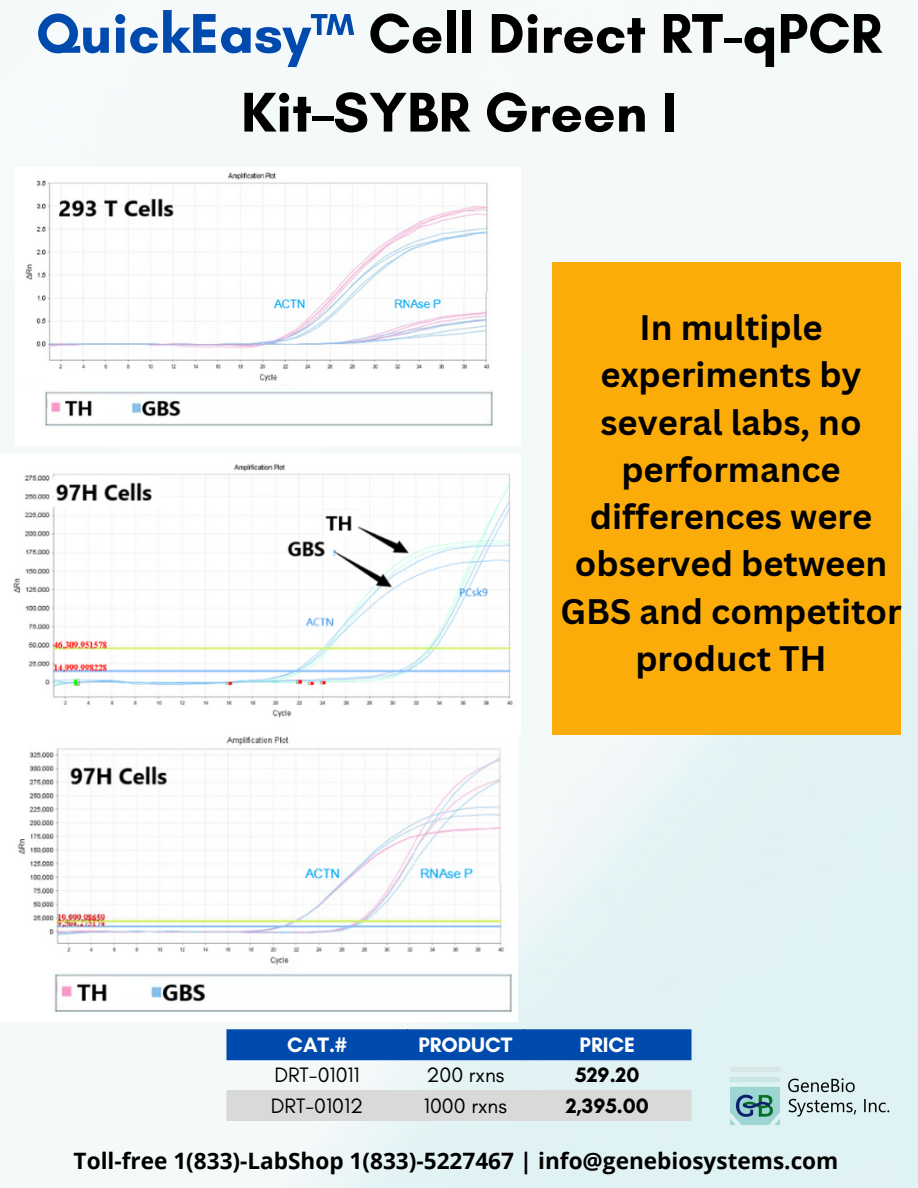
<style>
.page{position:relative;width:918px;height:1188px;background:#fff}
.page>*{position:absolute;margin:0;border:0;box-sizing:border-box;transform-origin:0 0}
.t1{font:700 57px/78.8px "Glacial Indifference";color:#000;text-align:center}
.t2{font:700 34.5px/47.2px "Canva Sans";color:#000;text-align:center}
.t3{font:700 22.65px "Open Sans";color:#000}
.t4{font:21.3px "Glacial Indifference";color:#000}
.t5{font:700 21.3px "Glacial Indifference";color:#fff}
.t6{font:700 21.3px "Glacial Indifference";color:#000}
.s1{color:#004aad}
</style>
<div class="page">
<img style="left:0;top:0;width:918px;height:1188px">
<div style="left:227px;top:1030px;width:464px;height:30px;background:#004aad"></div>
<div style="left:227px;top:1090px;width:464px;height:31px;background:#d9d9d9"></div>
<img style="left:704px;top:1056px;width:197px;height:80px">
<img style="left:15px;top:168px;width:505px;height:278px">
<img style="left:0;top:734px;width:518px;height:288px">
<img style="left:0;top:453px;width:521px;height:281px">
<div style="left:553px;top:262px;width:348px;height:472px;background:#fcac09"></div>
<p class="t1" style="left:36px;top:-7px;width:847px"><span class="s1">QuickEasy™</span> Cell Direct RT-qPCR<br>Kit–SYBR Green I</p>
<p class="t2" style="left:561px;top:303px;width:343px">In multiple experiments by several labs, no performance differences were observed between<br>GBS and competitor product TH</p>
<p class="t5" style="left:287px;top:1032px;width:61px">CAT.#</p>
<p class="t5" style="left:418px;top:1032px;width:96px">PRODUCT</p>
<p class="t5" style="left:580px;top:1032px;width:57px">PRICE</p>
<p class="t4" style="left:274px;top:1062px;width:87px">DRT-01011</p>
<p class="t4" style="left:426px;top:1062px;width:79px">200 rxns</p>
<p class="t6" style="left:575px;top:1062px;width:66px">529.20</p>
<p class="t4" style="left:271px;top:1093px;width:94px">DRT-01012</p>
<p class="t4" style="left:424px;top:1093px;width:84px">1000 rxns</p>
<p class="t6" style="left:566px;top:1093px;width:85px">2,395.00</p>
<p class="t3" style="left:74px;top:1145px;width:766px">Toll-free 1(833)-LabShop 1(833)-5227467 | info@genebiosystems.com</p>
</div>
